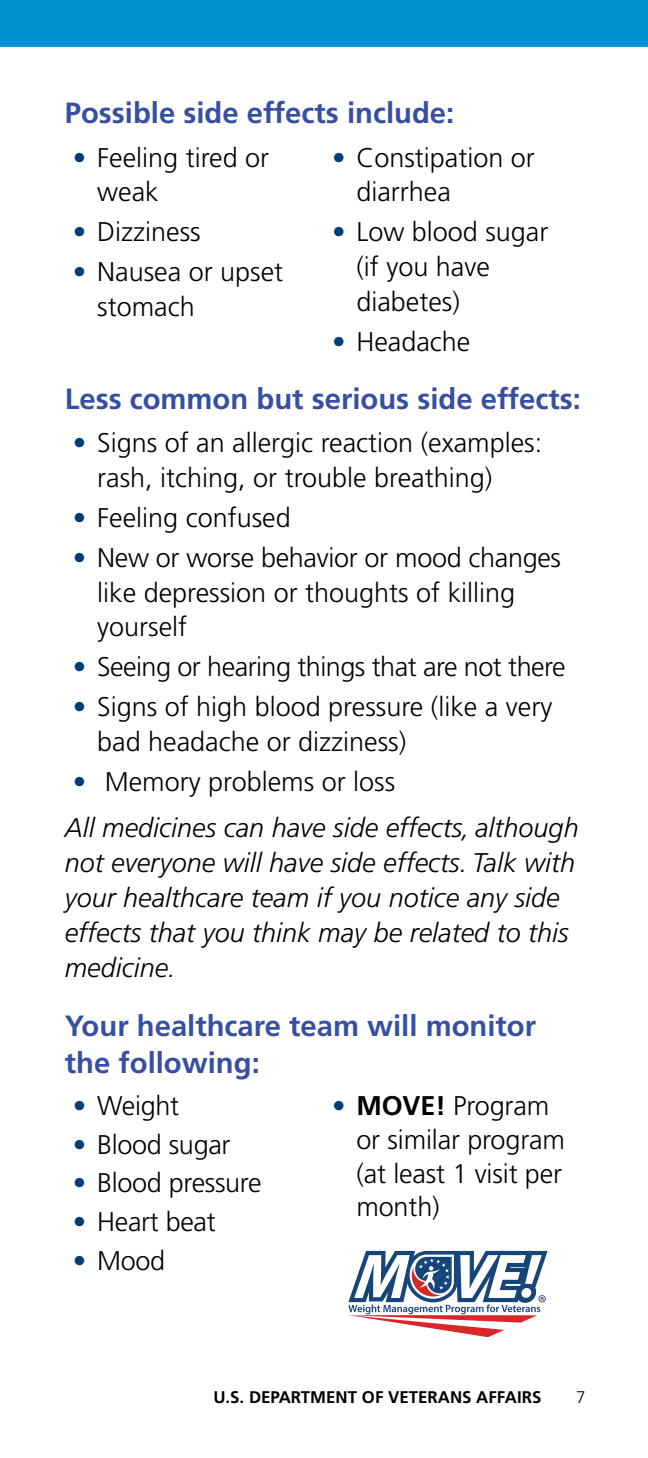
<style>
.page{position:relative;width:648px;height:1458px;background:#fff}
.page>*{position:absolute;margin:0;border:0;box-sizing:border-box;transform-origin:0 0}
.t1{font:700 29.25px/37.1px "Frutiger LT Std";color:#374fa2}
.t2{font:300 27px/34.9px "Frutiger LT Std";color:#000}
.Body_copy__12_pt{font:italic 300 27px/34.9px "Frutiger LT Std";color:#000}
.t3{font:300 27px "Frutiger LT Std";letter-spacing:-.02em;color:#000}
.t4{font:700 16.88px "Frutiger LT Std";color:#000}
.t5{font:300 16.88px "Frutiger LT Std";color:#000}
.s1{color:#003d77}
.s2{font-weight:700;color:#003d77}
.s3{font-weight:700}
</style>
<div class="page">
<div style="left:0;top:0;width:648px;height:47px;background:#0091d1"></div>
<svg style="left:348px;top:1251px;width:200px;height:86px"></svg>
<h2 class="t1" style="left:65px;top:95px;width:391px">Possible side effects include:</h2>
<p class="t2" style="left:97px;top:140px;width:174px;text-indent:-24px"><span class="s1">•</span> Feeling tired or weak</p>
<p class="t2" style="left:73px;top:215px;width:129px"><span class="s1">•</span> Dizziness</p>
<p class="t2" style="left:97px;top:254px;width:188px;text-indent:-24px"><span class="s1">•</span> Nausea or upset stomach</p>
<p class="t2" style="left:356px;top:140px;width:180px;text-indent:-24px"><span class="s1">•</span> Constipation or diarrhea</p>
<p class="t2" style="left:356px;top:215px;width:194px;text-indent:-24px"><span class="s1">•</span> Low blood sugar (if you have diabetes)</p>
<p class="t2" style="left:332px;top:324px;width:140px"><span class="s1">•</span> Headache</p>
<h2 class="t1" style="left:65px;top:381px;width:518px">Less common but serious side effects:</h2>
<p class="t2" style="left:97px;top:426px;width:447px;text-indent:-24px"><span class="s1">•</span> Signs of an allergic reaction (examples: rash, itching, or trouble breathing)</p>
<p class="t2" style="left:73px;top:501px;width:219px"><span class="s1">•</span> Feeling confused</p>
<p class="t2" style="left:97px;top:540px;width:465px;text-indent:-24px"><span class="s1">•</span> New or worse behavior or mood changes like depression or thoughts of killing yourself</p>
<p class="t3" style="left:73px;top:652px;width:494px"><span class="s1">•</span> Seeing or hearing things that are not there</p>
<p class="t2" style="left:97px;top:690px;width:457px;text-indent:-24px"><span class="s1">•</span> Signs of high blood pressure (like a very bad headache or dizziness)</p>
<p class="t2" style="left:73px;top:764px;width:324px"><span class="s1">•</span> Memory problems or loss</p>
<p class="Body_copy__12_pt" style="left:65px;top:811px;width:515px">All medicines can have side effects, although not everyone will have side effects. Talk with your healthcare team if you notice any side effects that you think may be related to this medicine.</p>
<h2 class="t1" style="left:65px;top:1007px;width:473px">Your healthcare team will monitor the following:</h2>
<p class="t2" style="left:73px;top:1089px;width:108px"><span class="s1">•</span> Weight</p>
<p class="t2" style="left:73px;top:1127px;width:159px"><span class="s1">•</span> Blood sugar</p>
<p class="t2" style="left:73px;top:1166px;width:190px"><span class="s1">•</span> Blood pressure</p>
<p class="t2" style="left:73px;top:1205px;width:144px"><span class="s1">•</span> Heart beat</p>
<p class="t2" style="left:73px;top:1243px;width:94px"><span class="s1">•</span> Mood</p>
<p class="t2" style="left:356px;top:1089px;width:210px;line-height:33.8px;text-indent:-24px"><span class="s2">•</span> <span class="s3">MOVE!</span> Program or similar program (at least 1 visit per month)</p>
<p class="t4" style="left:213px;top:1387px;width:329px">U.S. DEPARTMENT OF VETERANS AFFAIRS</p>
<p class="t5" style="left:576px;top:1387px;width:11px">7</p>
</div>
